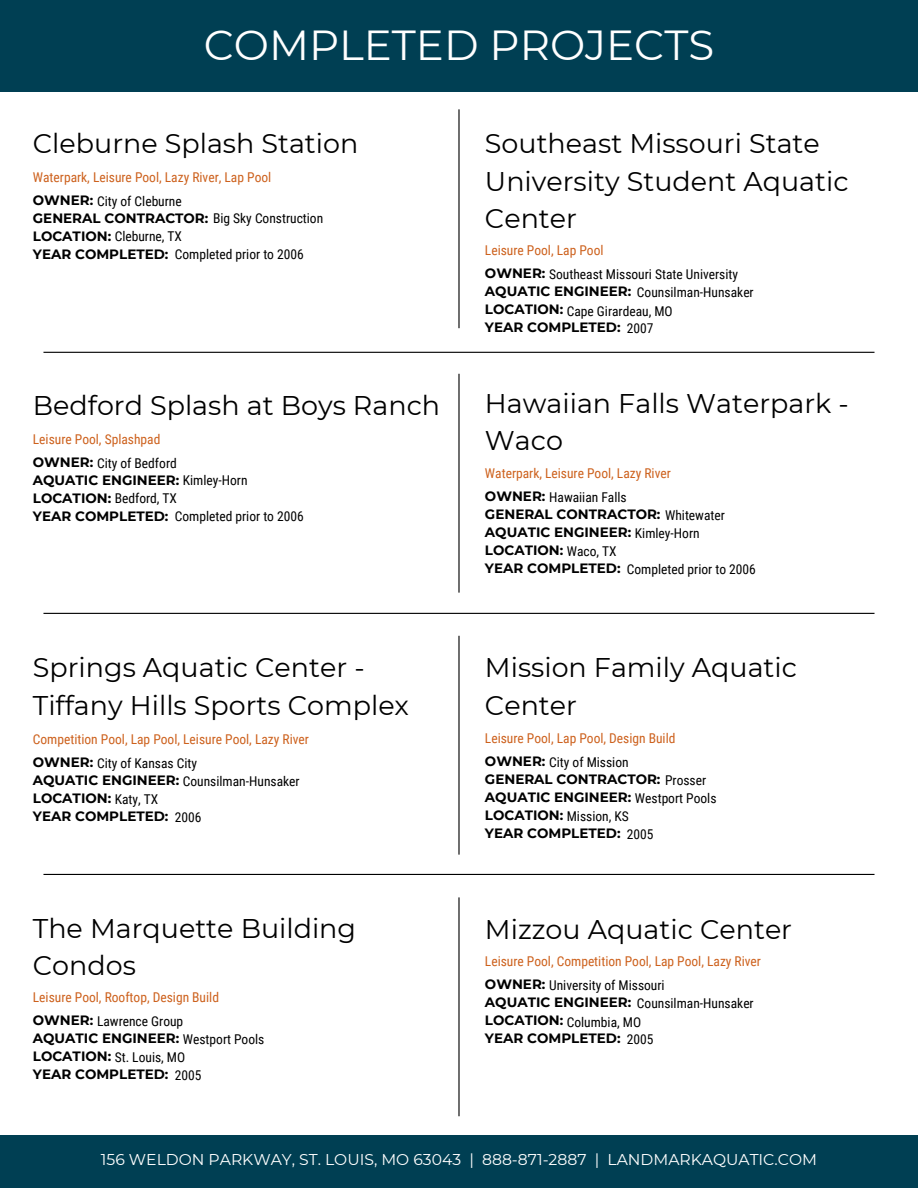
<style>
.page{position:relative;width:918px;height:1188px;background:#fff}
.page>*{position:absolute;margin:0;border:0;box-sizing:border-box;transform-origin:0 0}
.t1{font:42px "Montserrat";color:#fff}
.t2{font:27px/37.2px "Montserrat";color:#000}
.t3{font:15.6px "Montserrat";color:#fff}
.t4{font:700 13.5px/17.7px "Montserrat";color:#000}
.t5{font:13.5px/17.7px "Roboto Condensed";color:#000}
.t6{font:13.5px "Roboto Condensed";color:#cd611d}
.s1{font-family:"Montserrat";font-weight:700}
.s2{font-family:"Roboto Condensed";font-weight:400}
</style>
<div class="page">
<hr style="left:43px;top:352px;width:832px;height:1px;background:#000">
<hr style="left:43px;top:613px;width:832px;height:1px;background:#000">
<hr style="left:43px;top:874px;width:832px;height:1px;background:#000">
<hr style="left:458px;top:109px;width:2px;height:219px;background:#000">
<hr style="left:458px;top:374px;width:2px;height:219px;background:#000">
<hr style="left:458px;top:636px;width:2px;height:219px;background:#000">
<hr style="left:458px;top:897px;width:2px;height:219px;background:#000">
<div style="left:0;top:0;width:918px;height:92px;background:#003f53"></div>
<div style="left:0;top:1135px;width:918px;height:53px;background:#003f53"></div>
<h1 class="t1" style="left:204px;top:20px;width:512px">COMPLETED PROJECTS</h1>
<p class="t2" style="left:33px;top:125px;width:327px">Cleburne Splash Station</p>
<h4 class="t6" style="left:33px;top:169px;width:240px">Waterpark, Leisure Pool, Lazy River, Lap Pool</h4>
<p class="t5" style="left:33px;top:192px;width:292px;line-height:17px"><span class="s1">OWNER:</span> City of Cleburne<br><span class="s1">GENERAL CONTRACTOR:</span> Big Sky Construction</p>
<p class="t4" style="left:33px;top:227px;width:151px">LOCATION: <span class="s2">Cleburne, TX<br></span>YEAR COMPLETED:</p>
<h2 class="t5" style="left:175px;top:246px;width:130px">Completed prior to 2006</h2>
<p class="t2" style="left:33px;top:387px;width:409px">Bedford Splash at Boys Ranch</p>
<h4 class="t6" style="left:33px;top:431px;width:129px">Leisure Pool, Splashpad</h4>
<p class="t5" style="left:33px;top:454px;width:216px;line-height:17px"><span class="s1">OWNER:</span> City of Bedford<br><span class="s1">AQUATIC ENGINEER:</span> Kimley-Horn</p>
<p class="t4" style="left:33px;top:489px;width:146px">LOCATION: <span class="s2">Bedford, TX<br></span>YEAR COMPLETED:</p>
<p class="t5" style="left:175px;top:508px;width:130px">Completed prior to 2006</p>
<p class="t2" style="left:33px;top:649px;width:378px">Springs Aquatic Center -<br>Tiffany Hills Sports Complex</p>
<h4 class="t6" style="left:33px;top:732px;width:278px">Competition Pool, Lap Pool, Leisure Pool, Lazy River</h4>
<p class="t4" style="left:33px;top:755px;width:268px">OWNER: <span class="s2">City of Kansas City<br></span>AQUATIC ENGINEER: <span class="s2">Counsilman-Hunsaker<br></span>LOCATION: <span class="s2">Katy, TX<br></span>YEAR COMPLETED:</p>
<h3 class="t5" style="left:175px;top:809px;width:28px">2006</h3>
<p class="t2" style="left:33px;top:909px;width:325px">The Marquette Building<br>Condos</p>
<p class="t6" style="left:33px;top:990px;width:188px">Leisure Pool, Rooftop, Design Build</p>
<h4 class="t5" style="left:33px;top:1013px;width:233px;line-height:16.8px"><span class="s1">OWNER:</span> Lawrence Group<br><span class="s1">AQUATIC ENGINEER:</span> Westport Pools</h4>
<h4 class="t4" style="left:33px;top:1049px;width:154px;line-height:17.2px">LOCATION: <span class="s2">St. Louis, MO<br></span>YEAR COMPLETED:</h4>
<h2 class="t5" style="left:175px;top:1067px;width:28px">2005</h2>
<h4 class="t2" style="left:485px;top:125px;width:365px">Southeast Missouri State<br>University Student Aquatic<br>Center</h4>
<p class="t6" style="left:485px;top:243px;width:120px">Leisure Pool, Lap Pool</p>
<p class="t5" style="left:485px;top:266px;width:270px"><span class="s1">OWNER:</span> Southeast Missouri State University<br><span class="s1">AQUATIC ENGINEER:</span> Counsilman-Hunsaker<br><span class="s1">LOCATION:<br>YEAR COMPLETED:</span></p>
<p class="t5" style="left:567px;top:302px;width:107px">Cape Girardeau, MO</p>
<h2 class="t5" style="left:627px;top:320px;width:28px">2007</h2>
<h2 class="t2" style="left:485px;top:384px;width:365px">Hawaiian Falls Waterpark -<br>Waco</h2>
<p class="t6" style="left:485px;top:466px;width:187px">Waterpark, Leisure Pool, Lazy River</p>
<h4 class="t4" style="left:485px;top:488px;width:241px">OWNER: <span class="s2">Hawaiian Falls<br></span>GENERAL CONTRACTOR: <span class="s2">Whitewater<br></span>AQUATIC ENGINEER: <span class="s2">Kimley-Horn<br></span>LOCATION: <span class="s2">Waco, TX<br></span>YEAR COMPLETED:</h4>
<p class="t5" style="left:627px;top:560px;width:130px">Completed prior to 2006</p>
<p class="t2" style="left:485px;top:649px;width:314px">Mission Family Aquatic<br>Center</p>
<p class="t6" style="left:485px;top:730px;width:192px">Leisure Pool, Lap Pool, Design Build</p>
<h4 class="t4" style="left:485px;top:753px;width:233px">OWNER: <span class="s2">City of Mission<br></span>GENERAL CONTRACTOR: <span class="s2">Prosser<br></span>AQUATIC ENGINEER: <span class="s2">Westport Pools<br></span>LOCATION: <span class="s2">Mission, KS</span></h4>
<h4 class="t4" style="left:485px;top:824px;width:137px">YEAR COMPLETED:</h4>
<p class="t5" style="left:627px;top:825px;width:28px">2005</p>
<h4 class="t2" style="left:485px;top:910px;width:309px">Mizzou Aquatic Center</h4>
<p class="t6" style="left:485px;top:954px;width:278px">Leisure Pool, Competition Pool, Lap Pool, Lazy River</p>
<p class="t4" style="left:485px;top:976px;width:270px">OWNER: <span class="s2">University of Missouri<br></span>AQUATIC ENGINEER: <span class="s2">Counsilman-Hunsaker<br></span>LOCATION:<br>YEAR COMPLETED:</p>
<h2 class="t5" style="left:567px;top:1013px;width:76px">Columbia, MO</h2>
<p class="t5" style="left:627px;top:1031px;width:28px">2005</p>
<h2 class="t3" style="left:101px;top:1150px;width:718px">156 WELDON PARKWAY, ST. LOUIS, MO 63043 | 888-871-2887 | LANDMARKAQUATIC.COM</h2>
</div>
